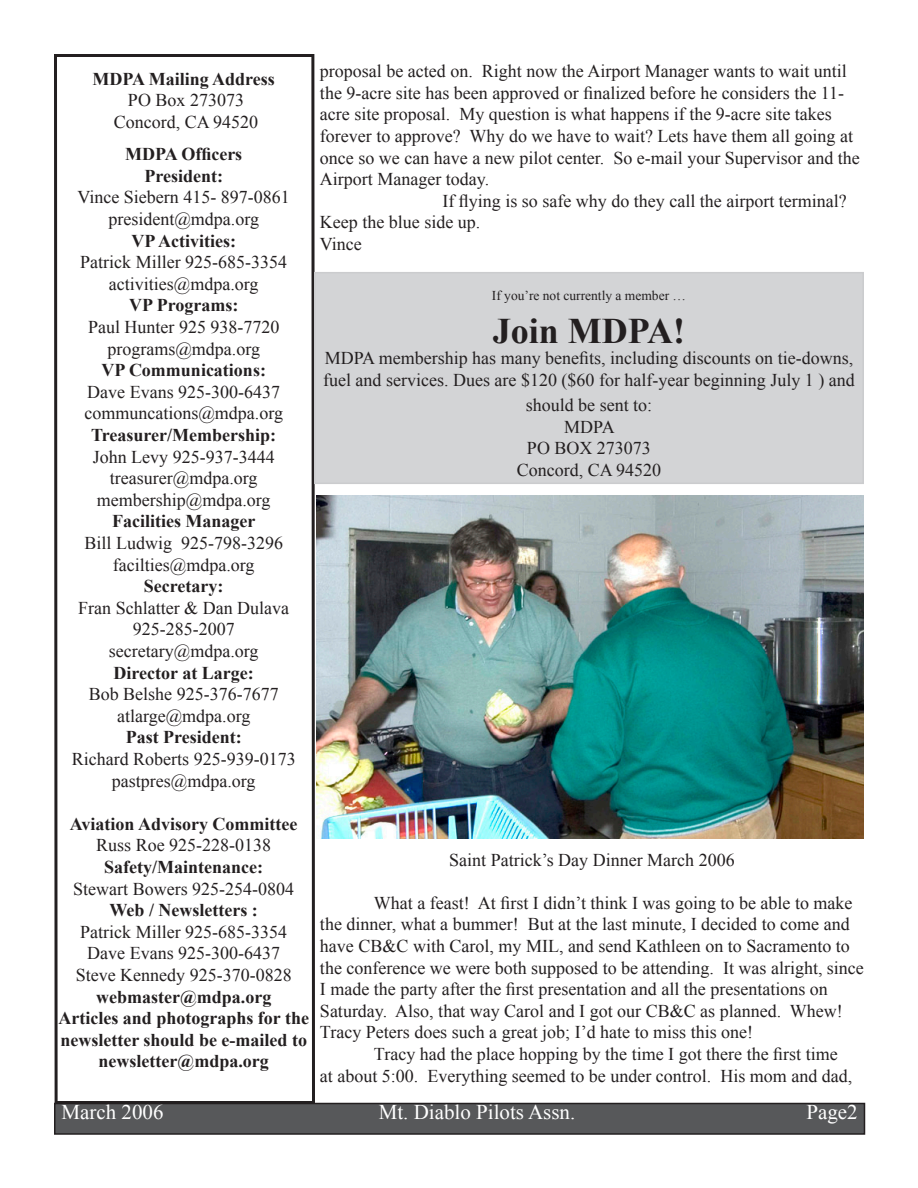
<style>
.page{position:relative;width:918px;height:1188px;background:#fff}
.page>*{position:absolute;margin:0;border:0;box-sizing:border-box;transform-origin:0 0}
.t1{font:700 36px "Times New Roman";color:#231f20}
.t2{font:21px "Times New Roman";color:#fff}
.t3{font:18px/21.6px "Times New Roman";color:#231f20}
.t4{font:700 18px/21.6px "Times New Roman";color:#231f20}
.t5{font:13.5px "Times New Roman";color:#231f20}
</style>
<div class="page">
<svg style="left:54px;top:54px;width:262px;height:1049px"></svg>
<div style="left:55px;top:1104px;width:809px;height:30px;background:#57585a"></div>
<div style="left:54px;top:1103px;width:811px;height:32px;border:2px solid #231f20"></div>
<div style="left:315px;top:273px;width:548px;height:210px;background:#d3d4d6"></div>
<div style="left:314px;top:272px;width:550px;height:212px;border:2px solid #cbccce"></div>
<img style="left:316px;top:496px;width:548px;height:342px">
<p class="t3" style="left:320px;top:60px;width:541px">proposal be acted on. Right now the Airport Manager wants to wait until the 9-acre site has been approved or finalized before he considers the 11- acre site proposal. My question is what happens if the 9-acre site takes forever to approve? Why do we have to wait? Lets have them all going at once so we can have a new pilot center. So e-mail your Supervisor and the Airport Manager today.</p>
<p class="t3" style="left:442px;top:190px;width:406px">If flying is so safe why do they call the airport terminal?</p>
<p class="t3" style="left:320px;top:211px;width:162px">Keep the blue side up.</p>
<p class="t3" style="left:320px;top:233px;width:43px">Vince</p>
<p class="t4" style="left:93px;top:67px;width:184px">MDPA Mailing Address</p>
<p class="t3" style="left:128px;top:89px;width:118px">PO Box 273073</p>
<p class="t3" style="left:114px;top:111px;width:146px">Concord, CA 94520</p>
<p class="t4" style="left:125px;top:143px;width:119px">MDPA Officers</p>
<p class="t4" style="left:144px;top:165px;width:80px">President:</p>
<p class="t3" style="left:78px;top:186px;width:214px">Vince Siebern 415- 897-0861</p>
<p class="t3" style="left:108px;top:208px;width:152px">president@mdpa.org</p>
<p class="t4" style="left:132px;top:229px;width:106px">VP Activities:</p>
<p class="t3" style="left:80px;top:251px;width:208px">Patrick Miller 925-685-3354</p>
<p class="t3" style="left:109px;top:273px;width:151px">activities@mdpa.org</p>
<p class="t4" style="left:129px;top:294px;width:111px">VP Programs:</p>
<p class="t3" style="left:88px;top:316px;width:193px">Paul Hunter 925 938-7720</p>
<p class="t3" style="left:107px;top:338px;width:154px">programs@mdpa.org</p>
<p class="t4" style="left:101px;top:359px;width:166px">VP Communications:</p>
<p class="t3" style="left:87px;top:381px;width:194px">Dave Evans 925-300-6437</p>
<p class="t3" style="left:84px;top:402px;width:200px">communcations@mdpa.org</p>
<p class="t4" style="left:91px;top:424px;width:186px">Treasurer/Membership:</p>
<p class="t3" style="left:93px;top:446px;width:183px">John Levy 925-937-3444</p>
<p class="t3" style="left:110px;top:467px;width:149px">treasurer@mdpa.org</p>
<p class="t3" style="left:97px;top:489px;width:175px">membership@mdpa.org</p>
<p class="t4" style="left:112px;top:510px;width:145px">Facilities Manager</p>
<p class="t3" style="left:85px;top:532px;width:200px">Bill Ludwig 925-798-3296</p>
<p class="t3" style="left:113px;top:554px;width:143px">facilties@mdpa.org</p>
<p class="t4" style="left:144px;top:575px;width:81px">Secretary:</p>
<p class="t3" style="left:78px;top:597px;width:212px">Fran Schlatter &amp; Dan Dulava</p>
<p class="t3" style="left:133px;top:618px;width:103px">925-285-2007</p>
<p class="t3" style="left:109px;top:640px;width:151px">secretary@mdpa.org</p>
<p class="t4" style="left:114px;top:661px;width:142px">Director at Large:</p>
<p class="t3" style="left:89px;top:683px;width:191px">Bob Belshe 925-376-7677</p>
<p class="t3" style="left:117px;top:705px;width:135px">atlarge@mdpa.org</p>
<p class="t4" style="left:126px;top:726px;width:118px">Past President:</p>
<p class="t3" style="left:72px;top:748px;width:225px">Richard Roberts 925-939-0173</p>
<p class="t3" style="left:112px;top:770px;width:145px">pastpres@mdpa.org</p>
<p class="t4" style="left:70px;top:813px;width:229px">Aviation Advisory Committee</p>
<p class="t3" style="left:96px;top:834px;width:176px">Russ Roe 925-228-0138</p>
<p class="t4" style="left:104px;top:856px;width:160px">Safety/Maintenance:</p>
<p class="t3" style="left:73px;top:878px;width:222px">Stewart Bowers 925-254-0804</p>
<p class="t4" style="left:110px;top:899px;width:150px">Web / Newsletters :</p>
<p class="t3" style="left:80px;top:921px;width:208px">Patrick Miller 925-685-3354</p>
<p class="t3" style="left:87px;top:942px;width:194px">Dave Evans 925-300-6437</p>
<p class="t3" style="left:76px;top:964px;width:217px">Steve Kennedy 925-370-0828</p>
<p class="t4" style="left:96px;top:985px;width:177px">webmaster@mdpa.org</p>
<p class="t4" style="left:58px;top:1007px;width:252px">Articles and photographs for the newsletter should be e-mailed to</p>
<p class="t4" style="left:99px;top:1050px;width:172px">newsletter@mdpa.org</p>
<p class="t2" style="left:62px;top:1098px;width:104px">March 2006</p>
<p class="t2" style="left:379px;top:1098px;width:198px">Mt. Diablo Pilots Assn.</p>
<p class="t2" style="left:806px;top:1098px;width:53px">Page2</p>
<p class="t5" style="left:492px;top:286px;width:196px">If you’re not currently a member …</p>
<p class="t1" style="left:493px;top:306px;width:194px">Join MDPA!</p>
<p class="t3" style="left:323px;top:347px;width:533px">MDPA membership has many benefits, including discounts on tie-downs, fuel and services. Dues are $120 ($60 for half-year beginning July 1 ) and</p>
<p class="t3" style="left:526px;top:394px;width:128px">should be sent to:</p>
<p class="t3" style="left:564px;top:416px;width:52px">MDPA</p>
<p class="t3" style="left:527px;top:437px;width:126px">PO BOX 273073</p>
<p class="t3" style="left:517px;top:459px;width:146px">Concord, CA 94520</p>
<p class="t3" style="left:449px;top:848px;width:287px">Saint Patrick’s Day Dinner March 2006</p>
<p class="t3" style="left:320px;top:892px;width:545px;text-indent:54px">What a feast! At first I didn’t think I was going to be able to make the dinner, what a bummer! But at the last minute, I decided to come and have CB&amp;C with Carol, my MIL, and send Kathleen on to Sacramento to the conference we were both supposed to be attending. It was alright, since I made the party after the first presentation and all the presentations on Saturday. Also, that way Carol and I got our CB&amp;C as planned. Whew!<br>Tracy Peters does such a great job; I’d hate to miss this one!</p>
<p class="t3" style="left:320px;top:1043px;width:534px;text-indent:54px">Tracy had the place hopping by the time I got there the first time at about 5:00. Everything seemed to be under control. His mom and dad,</p>
</div>
